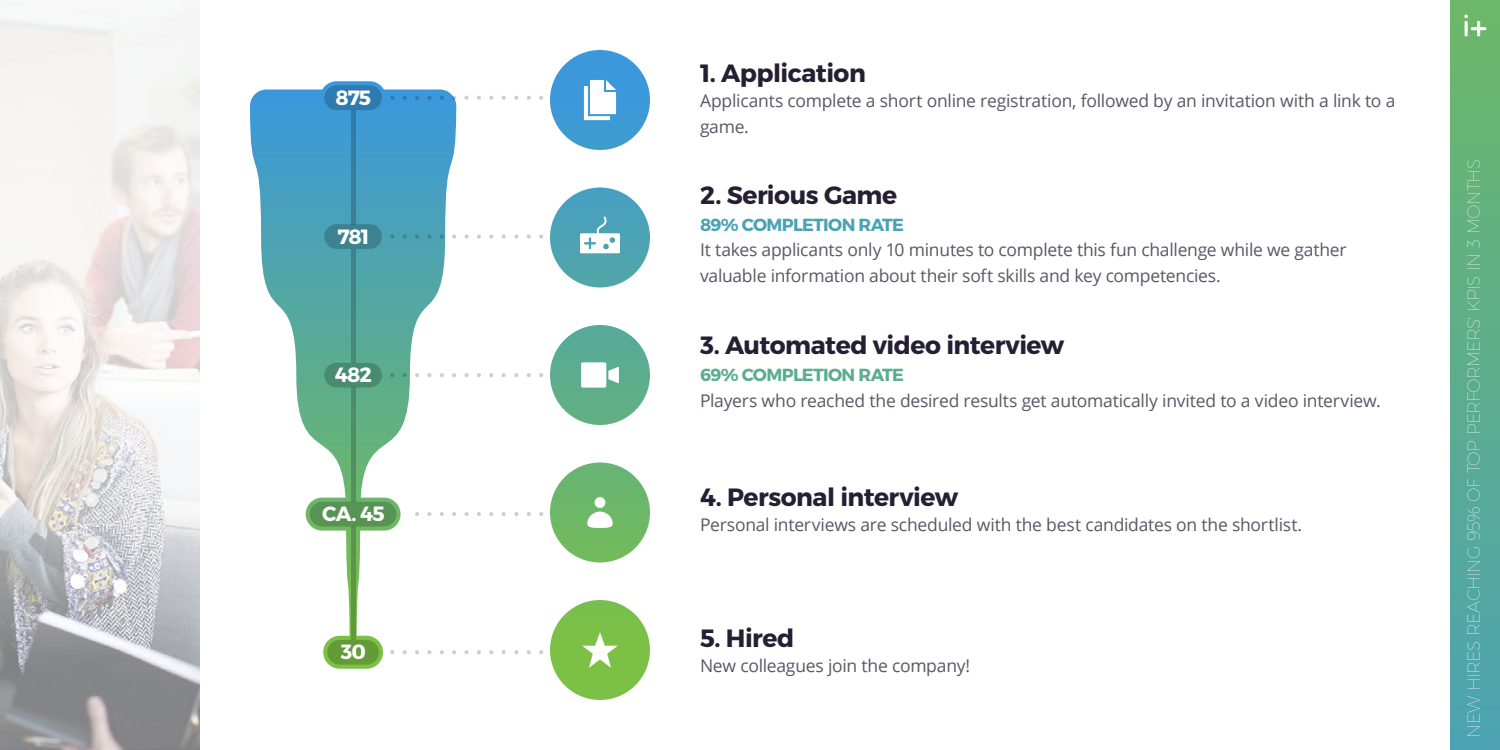
<style>
.page{position:relative;width:1500px;height:750px;background:#fff}
.page>*{position:absolute;margin:0;border:0;box-sizing:border-box;transform-origin:0 0}
.t1{font:700 25px "Montserrat";letter-spacing:-.02em;color:#241f33}
.t2{font:700 20.62px "Montserrat";letter-spacing:-.05em;color:#fff}
.t3{font:17.5px/26.2px "Open Sans";letter-spacing:-.015em;color:#5b5766}
.t4{font:100 17.5px "Montserrat";letter-spacing:-.04em;color:#fff}
.t5{font:700 17.5px "Montserrat";letter-spacing:-.04em;color:#4aa2b7}
.t6{font:700 17.5px "Montserrat";letter-spacing:-.04em;color:#5cad90}
</style>
<div class="page">
<svg style="left:0;top:662px;width:200px;height:88px;background:#909092"></svg>
<svg style="left:0;top:10px;width:200px;height:652px"></svg>
<div style="left:1450px;top:0;width:50px;height:750px;background:linear-gradient(to bottom,#6db768,#4da3b2)"></div>
<svg style="left:1462px;top:12px;width:26px;height:26px"></svg>
<svg style="left:1464px;top:15px;width:22px;height:21px"></svg>
<div style="left:550px;top:50px;width:100px;height:100px;background:#3c98db;border-radius:50px"></div>
<svg style="left:584px;top:80px;width:32px;height:40px"></svg>
<div style="left:250px;top:89px;width:206px;height:33px;background:#3b98da;border-radius:16px"></div>
<svg style="left:250px;top:110px;width:206px;height:542px"></svg>
<div style="left:320px;top:81px;width:66px;height:33px;background:#3b98db;border-radius:16px"></div>
<svg style="left:306px;top:498px;width:95px;height:33px"></svg>
<svg style="left:323px;top:636px;width:60px;height:33px"></svg>
<div style="left:324px;top:85px;width:58px;height:25px;background:#2f7ab0;border-radius:12px"></div>
<div style="left:324px;top:224px;width:58px;height:25px;background:#3d8291;border-radius:12px"></div>
<div style="left:324px;top:363px;width:58px;height:25px;background:#498b72;border-radius:12px"></div>
<div style="left:310px;top:502px;width:86px;height:24px;background:#579353;border-radius:12px"></div>
<div style="left:327px;top:640px;width:52px;height:25px;background:#639b37;border-radius:12px"></div>
<hr style="left:351px;top:110px;width:4px;height:114px;background:#357ea0">
<hr style="left:351px;top:249px;width:4px;height:114px;background:#438781">
<hr style="left:351px;top:388px;width:4px;height:114px;background:#508f62">
<hr style="left:351px;top:526px;width:4px;height:114px;background:#5e9744">
<svg style="left:390px;top:96px;width:4px;height:4px"></svg>
<svg style="left:403px;top:96px;width:4px;height:4px"></svg>
<svg style="left:415px;top:96px;width:4px;height:4px"></svg>
<svg style="left:427px;top:96px;width:4px;height:4px"></svg>
<svg style="left:440px;top:96px;width:4px;height:4px"></svg>
<svg style="left:452px;top:96px;width:4px;height:4px"></svg>
<svg style="left:464px;top:96px;width:5px;height:4px"></svg>
<svg style="left:477px;top:96px;width:4px;height:4px"></svg>
<svg style="left:489px;top:96px;width:4px;height:4px"></svg>
<svg style="left:502px;top:96px;width:4px;height:4px"></svg>
<svg style="left:390px;top:234px;width:4px;height:5px"></svg>
<svg style="left:403px;top:234px;width:4px;height:5px"></svg>
<svg style="left:415px;top:234px;width:4px;height:5px"></svg>
<svg style="left:427px;top:234px;width:4px;height:5px"></svg>
<svg style="left:440px;top:234px;width:4px;height:5px"></svg>
<svg style="left:452px;top:234px;width:4px;height:5px"></svg>
<svg style="left:464px;top:234px;width:5px;height:5px"></svg>
<svg style="left:477px;top:234px;width:4px;height:5px"></svg>
<svg style="left:489px;top:234px;width:4px;height:5px"></svg>
<svg style="left:502px;top:234px;width:4px;height:5px"></svg>
<svg style="left:390px;top:373px;width:4px;height:4px"></svg>
<svg style="left:403px;top:373px;width:4px;height:4px"></svg>
<svg style="left:415px;top:373px;width:4px;height:4px"></svg>
<svg style="left:427px;top:373px;width:4px;height:4px"></svg>
<svg style="left:440px;top:373px;width:4px;height:4px"></svg>
<svg style="left:452px;top:373px;width:4px;height:4px"></svg>
<svg style="left:464px;top:373px;width:5px;height:4px"></svg>
<svg style="left:477px;top:373px;width:4px;height:4px"></svg>
<svg style="left:489px;top:373px;width:4px;height:4px"></svg>
<svg style="left:502px;top:373px;width:4px;height:4px"></svg>
<svg style="left:415px;top:512px;width:4px;height:4px"></svg>
<svg style="left:427px;top:512px;width:4px;height:4px"></svg>
<svg style="left:440px;top:512px;width:4px;height:4px"></svg>
<svg style="left:452px;top:512px;width:4px;height:4px"></svg>
<svg style="left:464px;top:512px;width:5px;height:4px"></svg>
<svg style="left:477px;top:512px;width:4px;height:4px"></svg>
<svg style="left:489px;top:512px;width:4px;height:4px"></svg>
<svg style="left:502px;top:512px;width:4px;height:4px"></svg>
<svg style="left:390px;top:650px;width:4px;height:4px"></svg>
<svg style="left:403px;top:650px;width:4px;height:4px"></svg>
<svg style="left:415px;top:650px;width:4px;height:4px"></svg>
<svg style="left:427px;top:650px;width:4px;height:4px"></svg>
<svg style="left:440px;top:650px;width:4px;height:4px"></svg>
<svg style="left:452px;top:650px;width:4px;height:4px"></svg>
<svg style="left:464px;top:650px;width:5px;height:4px"></svg>
<svg style="left:477px;top:650px;width:4px;height:4px"></svg>
<svg style="left:489px;top:650px;width:4px;height:4px"></svg>
<svg style="left:502px;top:650px;width:4px;height:4px"></svg>
<svg style="left:514px;top:96px;width:4px;height:4px"></svg>
<svg style="left:527px;top:96px;width:4px;height:4px"></svg>
<svg style="left:539px;top:96px;width:4px;height:4px"></svg>
<svg style="left:514px;top:234px;width:4px;height:5px"></svg>
<svg style="left:527px;top:234px;width:4px;height:5px"></svg>
<svg style="left:539px;top:234px;width:4px;height:5px"></svg>
<svg style="left:514px;top:373px;width:4px;height:4px"></svg>
<svg style="left:527px;top:373px;width:4px;height:4px"></svg>
<svg style="left:539px;top:373px;width:4px;height:4px"></svg>
<svg style="left:514px;top:512px;width:4px;height:4px"></svg>
<svg style="left:527px;top:512px;width:4px;height:4px"></svg>
<svg style="left:539px;top:512px;width:4px;height:4px"></svg>
<svg style="left:514px;top:650px;width:4px;height:4px"></svg>
<svg style="left:527px;top:650px;width:4px;height:4px"></svg>
<svg style="left:539px;top:650px;width:4px;height:4px"></svg>
<div style="left:550px;top:188px;width:100px;height:100px;background:#4ca3b4;border-radius:50px"></div>
<svg style="left:580px;top:216px;width:40px;height:37px"></svg>
<div style="left:550px;top:325px;width:100px;height:100px;background:linear-gradient(to right,#5dae8f,#5dad8f);border-radius:50px"></div>
<svg style="left:608px;top:367px;width:11px;height:16px"></svg>
<div style="left:581px;top:362px;width:25px;height:26px;background:#fff;border-radius:2px"></div>
<div style="left:550px;top:600px;width:100px;height:100px;background:#7cc145;border-radius:50px"></div>
<svg style="left:582px;top:632px;width:36px;height:36px"></svg>
<div style="left:550px;top:462px;width:100px;height:100px;background:linear-gradient(to bottom,#6bb67a,#71ba59);border-radius:50px"></div>
<div style="left:595px;top:497px;width:10px;height:11px;background:#fff;border-radius:50%"></div>
<svg style="left:587px;top:512px;width:26px;height:16px"></svg>
<p class="t2" style="left:336px;top:85px;width:37px">875</p>
<p class="t2" style="left:337px;top:224px;width:33px">781</p>
<p class="t2" style="left:335px;top:362px;width:39px">482</p>
<p class="t2" style="left:322px;top:501px;width:64px">CA. 45</p>
<p class="t2" style="left:341px;top:639px;width:27px">30</p>
<h1 class="t1" style="left:700px;top:58px;width:167px">1. Application</h1>
<p class="t3" style="left:700px;top:87px;width:697px">Applicants complete a short online registration, followed by an invitation with a link to a game.</p>
<h1 class="t1" style="left:700px;top:180px;width:199px">2. Serious Game</h1>
<p class="t5" style="left:700px;top:214px;width:206px">89% COMPLETION RATE</p>
<p class="t3" style="left:700px;top:236px;width:648px">It takes applicants only 10 minutes to complete this fun challenge while we gather valuable information about their soft skills and key competencies.</p>
<h1 class="t1" style="left:700px;top:330px;width:366px">3. Automated video interview</h1>
<p class="t6" style="left:700px;top:364px;width:205px">69% COMPLETION RATE</p>
<p class="t3" style="left:700px;top:387px;width:682px">Players who reached the desired results get automatically invited to a video interview.</p>
<h1 class="t1" style="left:700px;top:481px;width:260px">4. Personal interview</h1>
<p class="t3" style="left:700px;top:511px;width:604px">Personal interviews are scheduled with the best candidates on the shortlist.</p>
<h1 class="t1" style="left:700px;top:623px;width:96px">5. Hired</h1>
<p class="t3" style="left:700px;top:652px;width:272px">New colleagues join the company!</p>
<p class="t4" style="left:1463px;top:738px;width:580px;rotate:-90deg">NEW HIRES REACHING 95% OF TOP PERFORMERS' KPIS IN 3 MONTHS</p>
</div>
